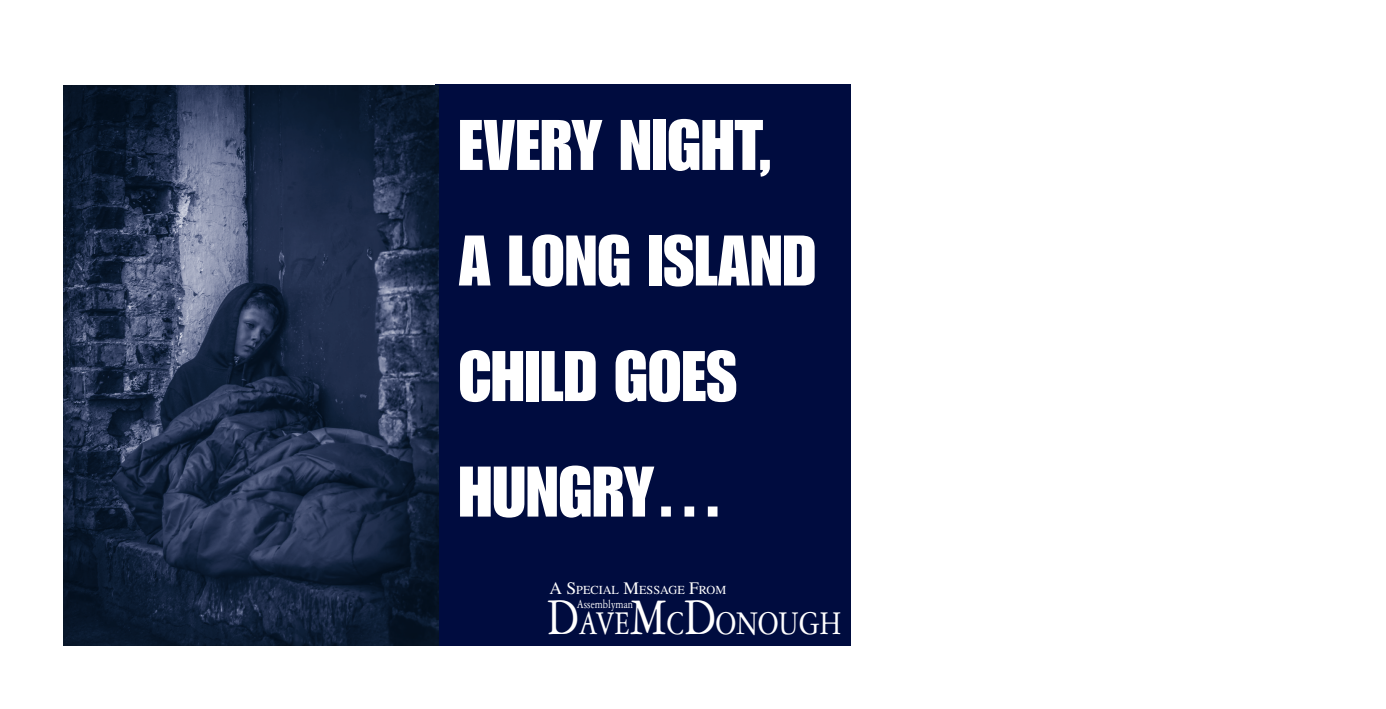
<style>
.page{position:relative;width:1386px;height:709px;background:#fff}
.page>*{position:absolute;margin:0;border:0;box-sizing:border-box;transform-origin:0 0}
.t1{font:70px/115.5px "Impact";color:#fff}
.t2{font:35.35px "Garamond Three";color:#fff;scale:.8 1}
.t3{font:12.95px "Garamond Three";color:#fff;scale:.8 1}
.t4{font:12.25px "Times";color:#fff}
.s1{font-size:17.5px}
.s2{font-size:54.77px}
</style>
<div class="page">
<div style="left:435px;top:85px;width:415px;height:561px;background:#000c3f"></div>
<img style="left:63px;top:85px;width:375px;height:561px">
<p class="t1" style="left:458px;top:87px;width:316px">EVERY NIGHT,</p>
<p class="t1" style="left:458px;top:202px;width:359px">A LONG ISLAND<br>CHILD GOES<br>HUNGRY…</p>
<p class="t4" style="left:550px;top:583px;width:178px"><span class="s1">A S</span>PECIAL <span class="s1">M</span>ESSAGE <span class="s1">F</span>ROM</p>
<p class="t3" style="left:577px;top:597px;width:72px">Assemblyman</p>
<p class="t2" style="left:547px;top:604px;width:369px"><span class="s2">D</span>AVE<span class="s2">M</span>C<span class="s2">D</span>ONOUGH</p>
</div>
